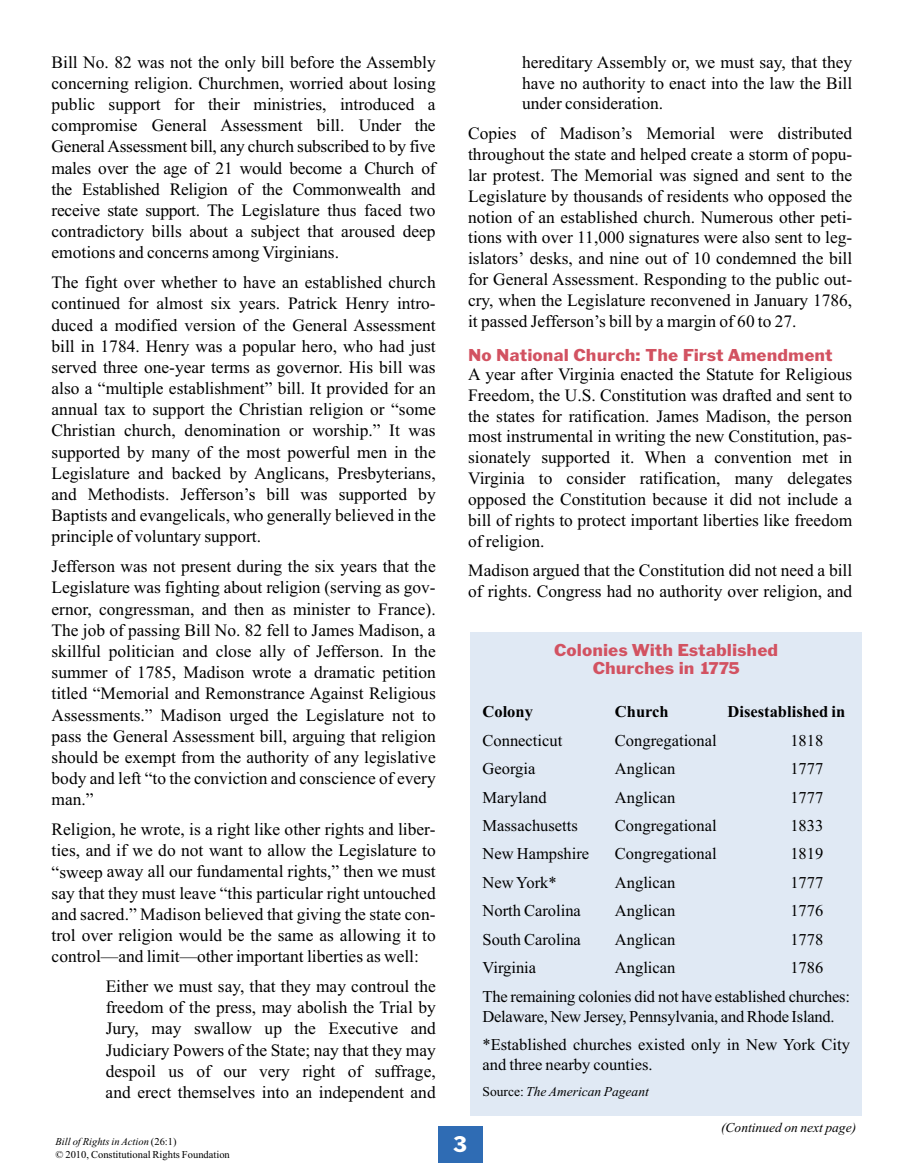
<style>
.page{position:relative;width:905px;height:1176px;background:#fff}
.page>*{position:absolute;margin:0;border:0;box-sizing:border-box;transform-origin:0 0}
.t1{font:24px "Franklin Gothic";color:#fff}
.t2{font:18px/18px "Franklin Gothic";color:#d25261;text-align:center;scale:1.1 1}
.t3{font:17.4px/21.1px "Times New Roman";color:#000;text-align:justify}
.t4{font:16.5px/28.5px "Times New Roman";color:#000}
.t5{font:700 16.5px "Times New Roman";color:#000}
.t6{font:italic 13.5px "Times New Roman";color:#000}
.t7{font:10.5px "Times New Roman";color:#000}
.t8{font:italic 10.5px "Times New Roman";color:#000}
.s1{font-style:normal}
</style>
<div class="page">
<div style="left:438px;top:1126px;width:44px;height:36px;background:#2f6cb4"></div>
<div style="left:470px;top:631px;width:392px;height:484px;background:#e0e9f4"></div>
<p class="t3" style="left:52px;top:51px;width:385px">Bill No. 82 was not the only bill before the Assembly concerning religion. Churchmen, worried about losing public support for their ministries, introduced a compromise General Assessment bill. Under the General Assessment bill, any church subscribed to by five males over the age of 21 would become a Church of the Established Religion of the Commonwealth and receive state support. The Legislature thus faced two contradictory bills about a subject that aroused deep emotions and concerns among Virginians.</p>
<p class="t3" style="left:52px;top:271px;width:385px">The fight over whether to have an established church continued for almost six years. Patrick Henry intro&shy;duced a modified version of the General Assessment bill in 1784. Henry was a popular hero, who had just served three one-year terms as governor. His bill was also a “multiple establishment” bill. It provided for an annual tax to support the Christian religion or “some Christian church, denomination or worship.” It was supported by many of the most powerful men in the Legislature and backed by Anglicans, Presbyterians, and Methodists. Jefferson’s bill was supported by Baptists and evangelicals, who generally believed in the principle of voluntary support.</p>
<p class="t3" style="left:52px;top:555px;width:386px">Jefferson was not present during the six years that the Legislature was fighting about religion (serving as gov&shy;ernor, congressman, and then as minister to France).<br>The job of passing Bill No. 82 fell to James Madison, a skillful politician and close ally of Jefferson. In the summer of 1785, Madison wrote a dramatic petition titled “Memorial and Remonstrance Against Religious Assessments.” Madison urged the Legislature not to pass the General Assessment bill, arguing that religion should be exempt from the authority of any legislative body and left “to the conviction and conscience of every man.”</p>
<p class="t3" style="left:52px;top:818px;width:386px">Religion, he wrote, is a right like other rights and liber&shy;ties, and if we do not want to allow the Legislature to “sweep away all our fundamental rights,” then we must say that they must leave “this particular right untouched and sacred.” Madison believed that giving the state con&shy;trol over religion would be the same as allowing it to control—and limit—other important liberties as well:</p>
<p class="t3" style="left:106px;top:975px;width:331px">Either we must say, that they may controul the freedom of the press, may abolish the Trial by Jury, may swallow up the Executive and Judiciary Powers of the State; nay that they may despoil us of our very right of suffrage, and erect themselves into an independent and</p>
<p class="t3" style="left:522px;top:51px;width:331px">hereditary Assembly or, we must say, that they have no authority to enact into the law the Bill under consideration.</p>
<p class="t3" style="left:468px;top:122px;width:386px">Copies of Madison’s Memorial were distributed throughout the state and helped create a storm of popu&shy;lar protest. The Memorial was signed and sent to the Legislature by thousands of residents who opposed the notion of an established church. Numerous other peti&shy;tions with over 11,000 signatures were also sent to leg&shy;islators’ desks, and nine out of 10 condemned the bill for General Assessment. Responding to the public out&shy;cry, when the Legislature reconvened in January 1786, it passed Jefferson’s bill by a margin of 60 to 27.</p>
<p class="t2" style="left:468px;top:347px;width:333px">No National Church: The First Amendment</p>
<p class="t3" style="left:468px;top:363px;width:385px">A year after Virginia enacted the Statute for Religious Freedom, the U.S. Constitution was drafted and sent to the states for ratification. James Madison, the person most instrumental in writing the new Constitution, pas&shy;sionately supported it. When a convention met in Virginia to consider ratification, many delegates opposed the Constitution because it did not include a bill of rights to protect important liberties like freedom of religion.</p>
<p class="t3" style="left:468px;top:560px;width:385px">Madison argued that the Constitution did not need a bill of rights. Congress had no authority over religion, and</p>
<p class="t2" style="left:554px;top:642px;width:205px">Colonies With Established<br>Churches in 1775</p>
<p class="t5" style="left:482px;top:701px;width:52px">Colony</p>
<p class="t5" style="left:615px;top:701px;width:55px">Church</p>
<p class="t5" style="left:727px;top:701px;width:119px">Disestablished in</p>
<p class="t4" style="left:482px;top:725px;width:81px">Connecticut</p>
<p class="t4" style="left:615px;top:725px;width:103px">Congregational</p>
<p class="t4" style="left:790px;top:725px;width:34px">1818</p>
<p class="t4" style="left:482px;top:753px;width:54px">Georgia</p>
<p class="t4" style="left:615px;top:753px;width:62px">Anglican</p>
<p class="t4" style="left:790px;top:753px;width:34px">1777</p>
<p class="t4" style="left:482px;top:782px;width:66px">Maryland</p>
<p class="t4" style="left:615px;top:782px;width:62px">Anglican</p>
<p class="t4" style="left:790px;top:782px;width:34px">1777</p>
<p class="t4" style="left:482px;top:810px;width:97px">Massachusetts</p>
<p class="t4" style="left:615px;top:810px;width:103px">Congregational</p>
<p class="t4" style="left:790px;top:810px;width:34px">1833</p>
<p class="t4" style="left:482px;top:839px;width:108px">New Hampshire</p>
<p class="t4" style="left:615px;top:839px;width:103px">Congregational</p>
<p class="t4" style="left:790px;top:839px;width:34px">1819</p>
<p class="t4" style="left:482px;top:867px;width:76px">New York*</p>
<p class="t4" style="left:615px;top:867px;width:62px">Anglican</p>
<p class="t4" style="left:790px;top:867px;width:34px">1777</p>
<p class="t4" style="left:482px;top:896px;width:100px">North Carolina</p>
<p class="t4" style="left:615px;top:896px;width:62px">Anglican</p>
<p class="t4" style="left:790px;top:896px;width:34px">1776</p>
<p class="t4" style="left:482px;top:924px;width:100px">South Carolina</p>
<p class="t4" style="left:615px;top:924px;width:62px">Anglican</p>
<p class="t4" style="left:790px;top:924px;width:34px">1778</p>
<p class="t4" style="left:482px;top:953px;width:55px">Virginia</p>
<p class="t4" style="left:615px;top:953px;width:62px">Anglican</p>
<p class="t4" style="left:482px;top:953px;width:369px;text-indent:308px">1786<br>The remaining colonies did not have established churches:</p>
<p class="t4" style="left:482px;top:1001px;width:369px">Delaware, New Jersey, Pennsylvania, and Rhode Island. *Established churches existed only in New York City</p>
<p class="t4" style="left:482px;top:1049px;width:172px">and three nearby counties.</p>
<p class="t6" style="left:482px;top:1083px;width:168px"><span class="s1">Source:</span> The American Pageant</p>
<p class="t8" style="left:56px;top:1135px;width:123px">Bill of Rights in Action <span class="s1">(26:1)</span></p>
<h1 class="t1" style="left:453px;top:1135px;width:16px">3</h1>
<p class="t7" style="left:55px;top:1147px;width:176px">© 2010, Constitutional Rights Foundation</p>
<p class="t6" style="left:721px;top:1119px;width:137px">(Continued on next page)</p>
</div>
